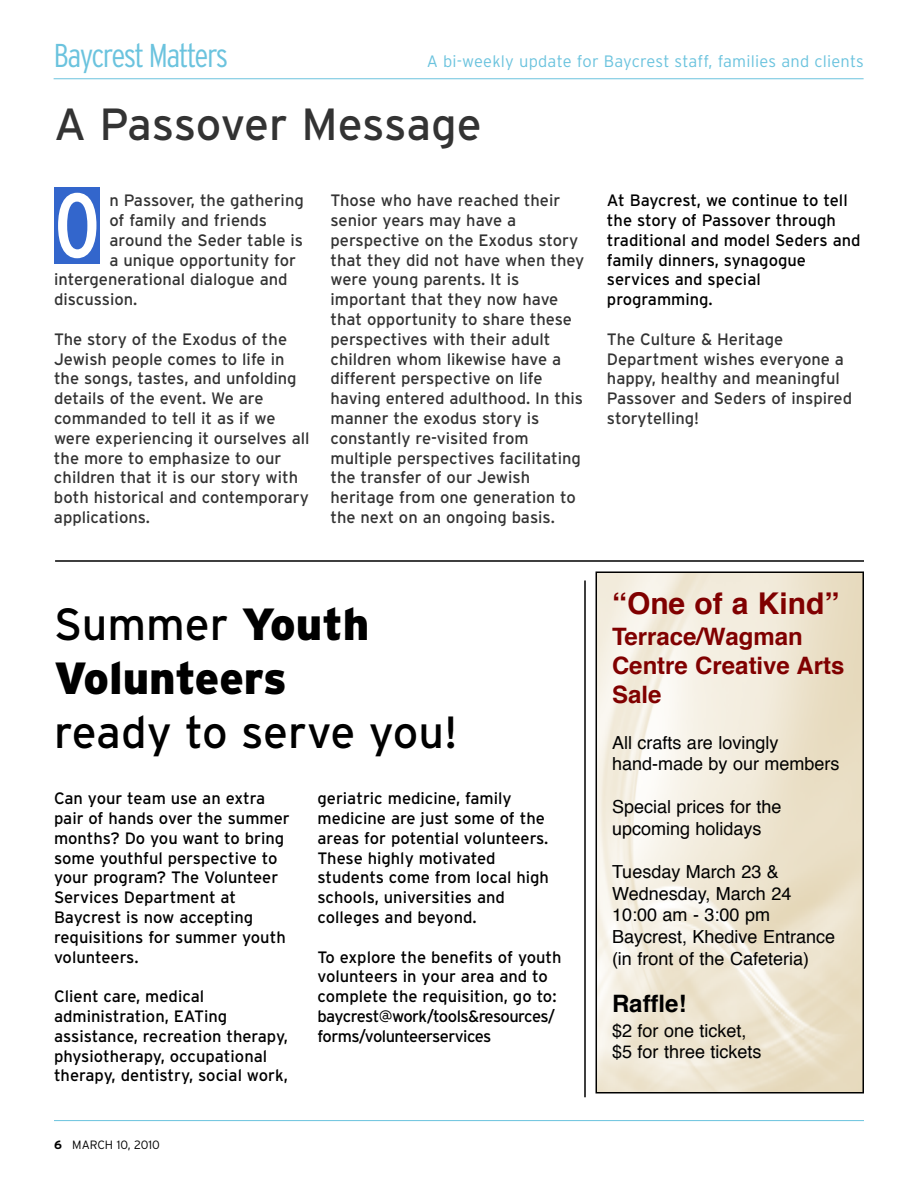
<style>
.page{position:relative;width:918px;height:1188px;background:#fff}
.page>*{position:absolute;margin:0;border:0;box-sizing:border-box;transform-origin:0 0}
.t1{font:condensed 90.75px "Interstate";color:#fff}
.t2{font:900 45px/54px "Interstate";color:#000}
.t3{font:45px "Interstate";letter-spacing:-.01em;color:#333}
.t4{font:45px "Interstate";letter-spacing:-.005em;color:#000}
.t5{font:300 condensed 33px "Interstate";letter-spacing:-.05em;color:#6bc3de}
.t6{font:700 30px "Helvetica";color:#800000}
.t7{font:700 24px/28.8px "Helvetica";color:#800000}
.t8{font:700 24px "Helvetica";color:#000}
.t9{font:18px/21.6px "Helvetica";color:#000}
.t10{font:16.5px/19.8px "Interstate";color:#333}
.t11{font:16.5px/19.8px "Interstate";color:#000}
.t12{font:16.5px/19.8px "Interstate";letter-spacing:-.02em;color:#000}
.t13{font:300 16.5px "Interstate";letter-spacing:.015em;color:#6bc3de}
.t14{font:300 12px "Interstate";color:#000}
.s1{font-weight:400}
.s2{font-weight:700}
</style>
<div class="page">
<img style="left:599px;top:574px;width:262px;height:517px">
<div style="left:596px;top:571px;width:268px;height:523px;border:2px solid #000"></div>
<div style="left:54px;top:187px;width:46px;height:76px;background:#36c"></div>
<hr style="left:54px;top:1120px;width:810px;height:1px;background:#6bc3de">
<hr style="left:54px;top:78px;width:810px;height:1px;background:#6bc3de">
<hr style="left:55px;top:560px;width:809px;height:2px;background:#000">
<hr style="left:584px;top:581px;width:2px;height:516px;background:#000">
<h3 class="t5" style="left:54px;top:36px;width:176px">Baycrest Matters</h3>
<p class="t13" style="left:427px;top:52px;width:439px">A bi-weekly update for Baycrest staff, families and clients</p>
<h2 class="t3" style="left:54px;top:99px;width:429px">A Passover Message</h2>
<h1 class="t1" style="left:54px;top:173px;width:48px">O</h1>
<p class="t10" style="left:110px;top:191px;width:196px">n Passover, the gathering</p>
<p class="t10" style="left:109px;top:210px;width:159px">of family and friends</p>
<p class="t10" style="left:110px;top:230px;width:195px">around the Seder table is</p>
<p class="t10" style="left:110px;top:250px;width:188px">a unique opportunity for</p>
<p class="t10" style="left:54px;top:270px;width:235px">intergenerational dialogue and</p>
<p class="t10" style="left:54px;top:290px;width:85px">discussion.</p>
<p class="t10" style="left:54px;top:329px;width:257px">The story of the Exodus of the<br>Jewish people comes to life in the songs, tastes, and unfolding details of the event. We are commanded to tell it as if we were experiencing it ourselves all the more to emphasize to our children that it is our story with both historical and contemporary applications.</p>
<p class="t10" style="left:330px;top:191px;width:255px">Those who have reached their senior years may have a perspective on the Exodus story that they did not have when they were young parents. It is important that they now have that opportunity to share these perspectives with their adult children whom likewise have a different perspective on life having entered adulthood. In this manner the exodus story is constantly re-visited from multiple perspectives facilitating the transfer of our Jewish heritage from one generation to the next on an ongoing basis.</p>
<p class="t11" style="left:607px;top:191px;width:255px">At Baycrest, we continue to tell the story of Passover through traditional and model Seders and family dinners, synagogue services and special programming.</p>
<p class="t10" style="left:607px;top:329px;width:247px">The Culture &amp; Heritage<br>Department wishes everyone a happy, healthy and meaningful<br>Passover and Seders of inspired storytelling!</p>
<h2 class="t2" style="left:54px;top:598px;width:317px"><span class="s1">Summer</span> Youth<br>Volunteers</h2>
<h2 class="t4" style="left:54px;top:706px;width:405px">ready to serve you!</h2>
<p class="t11" style="left:54px;top:789px;width:237px">Can your team use an extra pair of hands over the summer months? Do you want to bring some youthful perspective to your program? The Volunteer<br>Services Department at<br>Baycrest is now accepting requisitions for summer youth volunteers.</p>
<p class="t11" style="left:54px;top:987px;width:236px">Client care, medical administration, EATing assistance, recreation therapy, physiotherapy, occupational therapy, dentistry, social work,</p>
<p class="t14" style="left:54px;top:1138px;width:107px"><span class="s2">6</span> MARCH 10, 2010</p>
<p class="t11" style="left:317px;top:789px;width:233px">geriatric medicine, family medicine are just some of the areas for potential volunteers.<br>These highly motivated students come from local high schools, universities and colleges and beyond.</p>
<p class="t12" style="left:317px;top:947px;width:246px">To explore the benefits of youth volunteers in your area and to complete the requisition, go to: baycrest@work/tools&amp;resources/ forms/volunteerservices</p>
<h3 class="t6" style="left:612px;top:591px;width:229px">“One of a Kind”</h3>
<h3 class="t7" style="left:612px;top:624px;width:234px">Terrace/Wagman<br>Centre Creative Arts<br>Sale</h3>
<p class="t9" style="left:612px;top:733px;width:229px">All crafts are lovingly hand-made by our members</p>
<p class="t9" style="left:612px;top:798px;width:171px">Special prices for the upcoming holidays</p>
<p class="t9" style="left:612px;top:863px;width:225px">Tuesday March 23 &amp;<br>Wednesday, March 24<br>10:00 am - 3:00 pm<br>Baycrest, Khedive Entrance (in front of the Cafeteria)</p>
<h3 class="t8" style="left:612px;top:994px;width:76px">Raffle!</h3>
<p class="t9" style="left:612px;top:1021px;width:151px">$2 for one ticket, $5 for three tickets</p>
</div>
